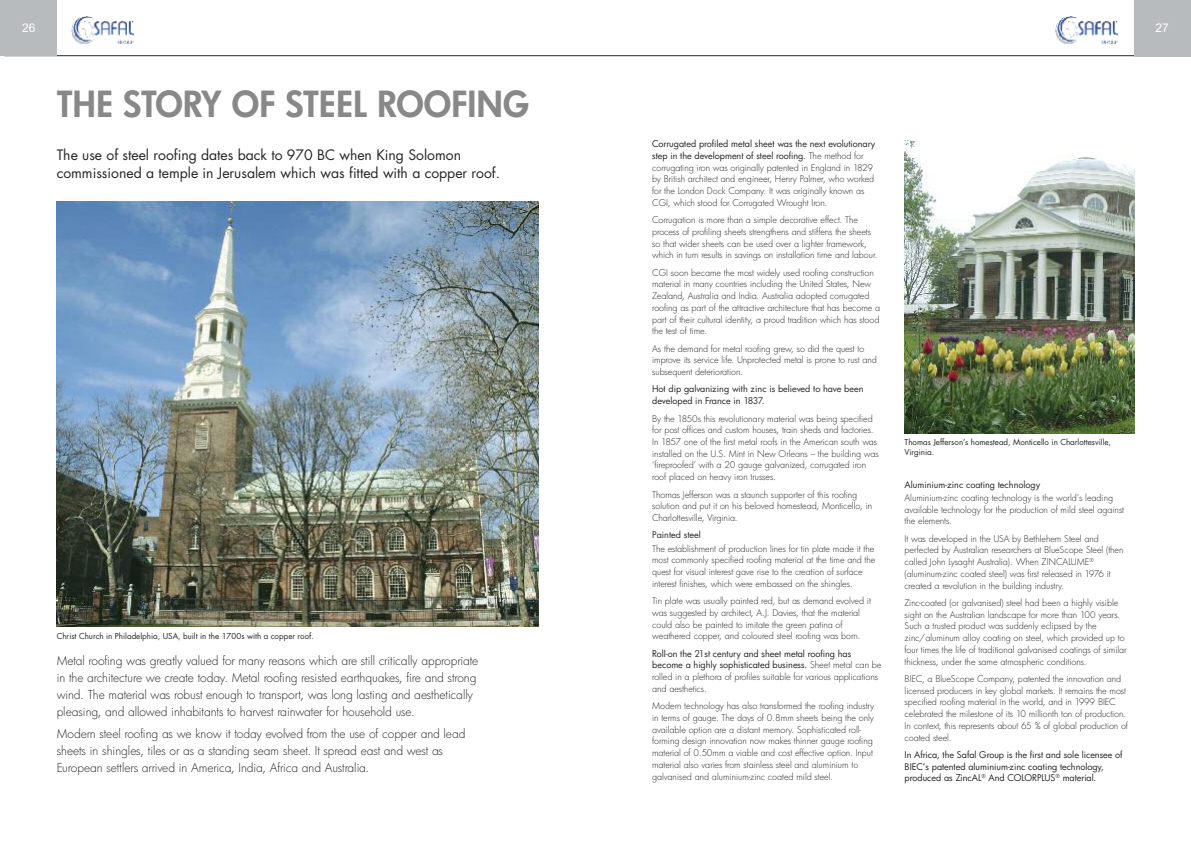
<style>
.page{position:relative;width:1191px;height:842px;background:#fff}
.page>*{position:absolute;margin:0;border:0;box-sizing:border-box;transform-origin:0 0}
.t1{font:35px "Futura Hv";color:#888}
.t2{font:14px/18.4px "Futura";color:#272627}
.t3{font:12px/17px "Futura Lt";letter-spacing:-.01em;color:#272627}
.t4{font:12px "Arial";color:#fff}
.t5{font:9px/11.7px "Futura Lt";letter-spacing:-.005em;color:#272627}
.t6{font:9px/11.7px "Futura Bk";color:#272627}
.t7{font:9px "Futura";color:#272627}
.t8{font:8px/10.5px "Futura";color:#272627}
.s1{font-family:"Futura Lt"}
</style>
<div class="page">
<hr style="left:5px;top:56px;width:1182px;height:1px;background:#272627">
<div style="left:0;top:0;width:57px;height:56px;background:#b8bbbe"></div>
<img style="left:72px;top:17px;width:62px;height:27px">
<div style="left:1134px;top:0;width:57px;height:57px;background:#b8bbbe"></div>
<img style="left:1055px;top:17px;width:62px;height:27px">
<img style="left:904px;top:140px;width:230px;height:294px">
<img style="left:57px;top:202px;width:482px;height:424px">
<h3 class="t4" style="left:22px;top:20px;width:15px">26</h3>
<h3 class="t4" style="left:1155px;top:20px;width:15px">27</h3>
<h1 class="t1" style="left:57px;top:88px;width:474px">THE STORY OF STEEL ROOFING</h1>
<h2 class="t2" style="left:57px;top:147px;width:445px">The use of steel roofing dates back to 970 BC when King Solomon commissioned a temple in Jerusalem which was fitted with a copper roof.</h2>
<p class="t8" style="left:57px;top:631px;width:259px">Christ Church in Philadelphia, USA, built in the 1700s with a copper roof.</p>
<p class="t3" style="left:57px;top:653px;width:423px">Metal roofing was greatly valued for many reasons which are still critically appropriate in the architecture we create today. Metal roofing resisted earthquakes, fire and strong wind. The material was robust enough to transport, was long lasting and aesthetically pleasing, and allowed inhabitants to harvest rainwater for household use.</p>
<h3 class="t3" style="left:57px;top:726px;width:410px">Modern steel roofing as we know it today evolved from the use of copper and lead sheets in shingles, tiles or as a standing seam sheet. It spread east and west as<br>European settlers arrived in America, India, Africa and Australia.</h3>
<p class="t6" style="left:652px;top:139px;width:225px">Corrugated profiled metal sheet was the next evolutionary step in the development of steel roofing. <span class="s1">The method for</span></p>
<p class="t5" style="left:652px;top:162px;width:224px">corrugating iron was originally patented in England in 1829 by British architect and engineer, Henry Palmer, who worked for the London Dock Company. It was originally known as CGI, which stood for Corrugated Wrought Iron.</p>
<p class="t5" style="left:652px;top:215px;width:227px">Corrugation is more than a simple decorative effect. The process of profiling sheets strengthens and stiffens the sheets so that wider sheets can be used over a lighter framework, which in turn results in savings on installation time and labour.</p>
<p class="t5" style="left:652px;top:267px;width:230px">CGI soon became the most widely used roofing construction material in many countries including the United States, New Zealand, Australia and India. Australia adopted corrugated roofing as part of the attractive architecture that has become a part of their cultural identity, a proud tradition which has stood the test of time.</p>
<p class="t5" style="left:652px;top:343px;width:226px">As the demand for metal roofing grew, so did the quest to improve its service life. Unprotected metal is prone to rust and subsequent deterioration.</p>
<p class="t6" style="left:652px;top:384px;width:213px">Hot dip galvanizing with zinc is believed to have been developed in France in 1837.</p>
<p class="t5" style="left:652px;top:413px;width:228px">By the 1850s this revolutionary material was being specified for post offices and custom houses, train sheds and factories.<br>In 1857 one of the first metal roofs in the American south was installed on the U.S. Mint in New Orleans – the building was ‘fireproofed’ with a 20 gauge galvanized, corrugated iron roof placed on heavy iron trusses.</p>
<p class="t5" style="left:652px;top:489px;width:221px">Thomas Jefferson was a staunch supporter of this roofing solution and put it on his beloved homestead, Monticello, in<br>Charlottesville, Virginia.</p>
<p class="t7" style="left:652px;top:531px;width:50px">Painted steel</p>
<p class="t5" style="left:652px;top:543px;width:225px">The establishment of production lines for tin plate made it the most commonly specified roofing material at the time and the quest for visual interest gave rise to the creation of surface interest finishes, which were embossed on the shingles.</p>
<p class="t5" style="left:652px;top:596px;width:220px">Tin plate was usually painted red, but as demand evolved it was suggested by architect, A.J. Davies, that the material could also be painted to imitate the green patina of weathered copper, and coloured steel roofing was born.</p>
<p class="t6" style="left:652px;top:649px;width:231px">Roll-on the 21st century and sheet metal roofing has become a highly sophisticated business. <span class="s1">Sheet metal can be</span></p>
<p class="t5" style="left:652px;top:672px;width:227px">rolled in a plethora of profiles suitable for various applications and aesthetics.</p>
<p class="t5" style="left:652px;top:701px;width:224px">Modern technology has also transformed the roofing industry in terms of gauge. The days of 0.8mm sheets being the only available option are a distant memory. Sophisticated roll&shy;forming design innovation now makes thinner gauge roofing material of 0.50mm a viable and cost effective option. Input material also varies from stainless steel and aluminium to galvanised and aluminium-zinc coated mild steel.</p>
<p class="t8" style="left:904px;top:437px;width:208px">Thomas Jefferson’s homestead, Monticello in Charlottesville,<br>Virginia.</p>
<p class="t7" style="left:904px;top:480px;width:137px">Aluminium-zinc coating technology</p>
<p class="t5" style="left:904px;top:492px;width:221px">Aluminium-zinc coating technology is the world’s leading available technology for the production of mild steel against the elements.</p>
<p class="t5" style="left:904px;top:533px;width:220px">It was developed in the USA by Bethlehem Steel and perfected by Australian researchers at BlueScope Steel (then called John Lysaght Australia). When ZINCALUME<sup>® </sup>(aluminum-zinc coated steel) was first released in 1976 it created a revolution in the building industry.</p>
<p class="t5" style="left:904px;top:598px;width:224px">Zinc-coated (or galvanised) steel had been a highly visible sight on the Australian landscape for more than 100 years.<br>Such a trusted product was suddenly eclipsed by the zinc/aluminum alloy coating on steel, which provided up to four times the life of traditional galvanised coatings of similar thickness, under the same atmospheric conditions.</p>
<p class="t5" style="left:904px;top:674px;width:225px">BIEC, a BlueScope Company, patented the innovation and licensed producers in key global markets. It remains the most specified roofing material in the world, and in 1999 BIEC celebrated the milestone of its 10 millionth ton of production.<br>In context, this represents about 65 % of global production of coated steel.</p>
<p class="t6" style="left:904px;top:750px;width:220px">In Africa, the Safal Group is the first and sole licensee of<br>BIEC’s patented aluminium-zinc coating technology, produced as ZincAL<sup>®</sup> And COLORPLUS<sup>®</sup> material.</p>
</div>
